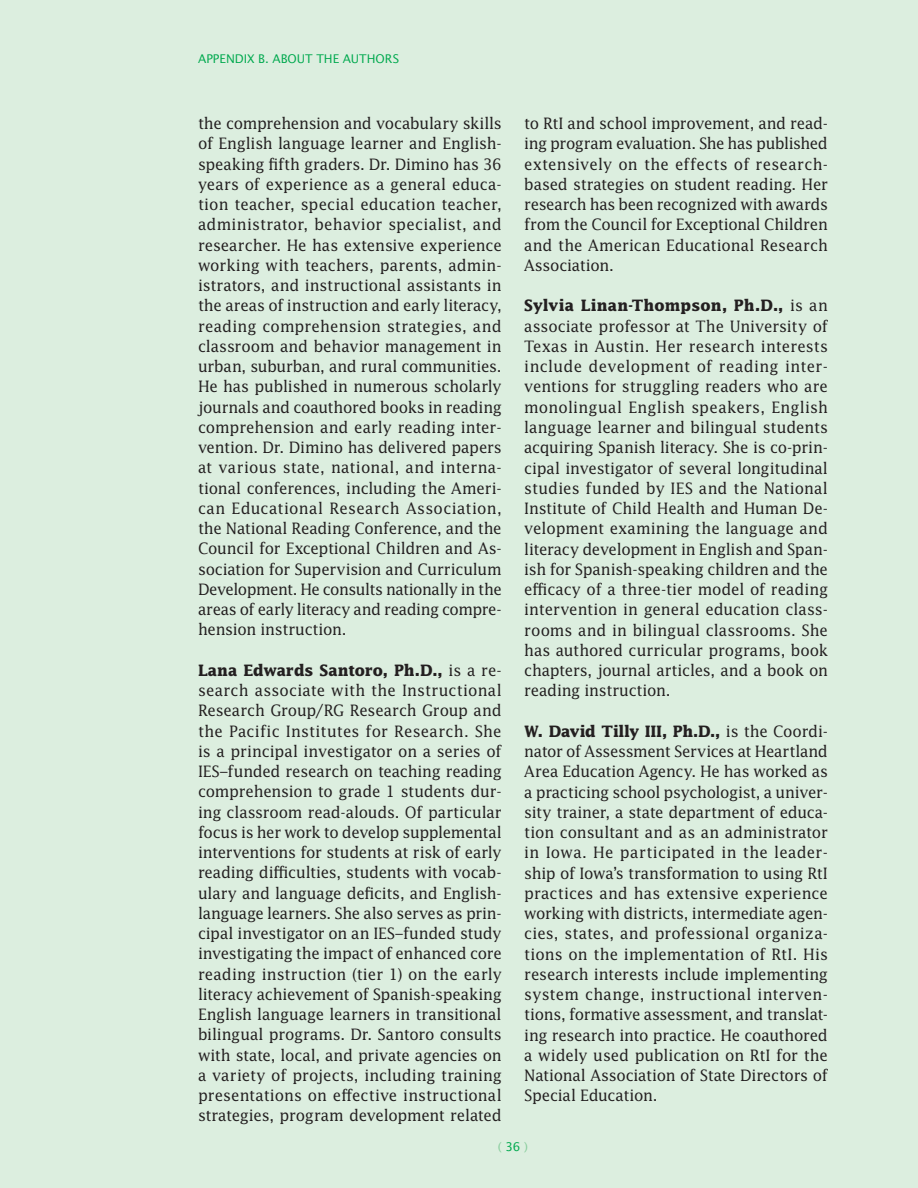
<style>
.page{position:relative;width:918px;height:1188px;background:#dceedf}
.page>*{position:absolute;margin:0;border:0;box-sizing:border-box;transform-origin:0 0}
.t1{font:15.75px/20.2px "Lucida Std";letter-spacing:-.015em;color:#231f20;text-align:justify;scale:.95 1}
.t2{font:12px "Lucida Sans Std";color:#00a94e}
.t3{font:12px "Lucida Sans Std";color:#88cc9c}
.s1{font-weight:700}
.s2{color:#00a94e}
</style>
<div class="page">
<p class="t2" style="left:198px;top:52px;width:16px">APPENDI</p>
<p class="t2" style="left:247px;top:52px;width:39px">X B. ABOUT</p>
<p class="t2" style="left:316px;top:52px;width:4px">THE</p>
<p class="t2" style="left:343px;top:52px;width:3px">AUTHORS</p>
<p class="t1" style="left:198px;top:113px;width:321px">the comprehension and vocabulary skills of English language learner and English&shy;speaking fifth graders. Dr. Dimino has 36 years of experience as a general educa&shy;tion teacher, special education teacher, administrator, behavior specialist, and researcher. He has extensive experience working with teachers, parents, admin&shy;istrators, and instructional assistants in the areas of instruction and early literacy, reading comprehension strategies, and classroom and behavior management in urban, suburban, and rural communities.<br>He has published in numerous scholarly journals and coauthored books in reading comprehension and early reading inter&shy;vention. Dr. Dimino has delivered papers at various state, national, and interna&shy;tional conferences, including the Ameri&shy;can Educational Research Association, the National Reading Conference, and the Council for Exceptional Children and As&shy;sociation for Supervision and Curriculum Development. He consults nationally in the areas of early literacy and reading compre&shy;hension instruction.</p>
<p class="t1" style="left:198px;top:660px;width:321px"><span class="s1">Lana Edwards Santoro, Ph.D.,</span> is a re&shy;search associate with the Instructional Research Group/RG Research Group and the Pacific Institutes for Research. She is a principal investigator on a series of IES–funded research on teaching reading comprehension to grade 1 students dur&shy;ing classroom read-alouds. Of particular focus is her work to develop supplemental interventions for students at risk of early reading difficulties, students with vocab&shy;ulary and language deficits, and English&shy;language learners. She also serves as prin&shy;cipal investigator on an IES–funded study investigating the impact of enhanced core reading instruction (tier 1) on the early literacy achievement of Spanish-speaking English language learners in transitional bilingual programs. Dr. Santoro consults with state, local, and private agencies on a variety of projects, including training presentations on effective instructional strategies, program development related</p>
<p class="t1" style="left:524px;top:113px;width:321px">to RtI and school improvement, and read&shy;ing program evaluation. She has published extensively on the effects of research&shy;based strategies on student reading. Her research has been recognized with awards from the Council for Exceptional Children and the American Educational Research Association.</p>
<p class="t1" style="left:524px;top:295px;width:321px"><span class="s1">Sylvia Linan-Thompson, Ph.D.,</span> is an associate professor at The University of Texas in Austin. Her research interests include development of reading inter&shy;ventions for struggling readers who are monolingual English speakers, English language learner and bilingual students acquiring Spanish literacy. She is co-prin&shy;cipal investigator of several longitudinal studies funded by IES and the National Institute of Child Health and Human De&shy;velopment examining the language and literacy development in English and Span&shy;ish for Spanish-speaking children and the efficacy of a three-tier model of reading intervention in general education class&shy;rooms and in bilingual classrooms. She has authored curricular programs, book chapters, journal articles, and a book on reading instruction.</p>
<p class="t1" style="left:524px;top:721px;width:321px"><span class="s1">W. David Tilly III, Ph.D.,</span> is the Coordi&shy;nator of Assessment Services at Heartland Area Education Agency. He has worked as a practicing school psychologist, a univer&shy;sity trainer, a state department of educa&shy;tion consultant and as an administrator in Iowa. He participated in the leader&shy;ship of Iowa’s transformation to using RtI practices and has extensive experience working with districts, intermediate agen&shy;cies, states, and professional organiza&shy;tions on the implementation of RtI. His research interests include implementing system change, instructional interven&shy;tions, formative assessment, and translat&shy;ing research into practice. He coauthored a widely used publication on RtI for the National Association of State Directors of Special Education.</p>
<p class="t3" style="left:498px;top:1139px;width:32px">( <span class="s2">36</span> )</p>
</div>
